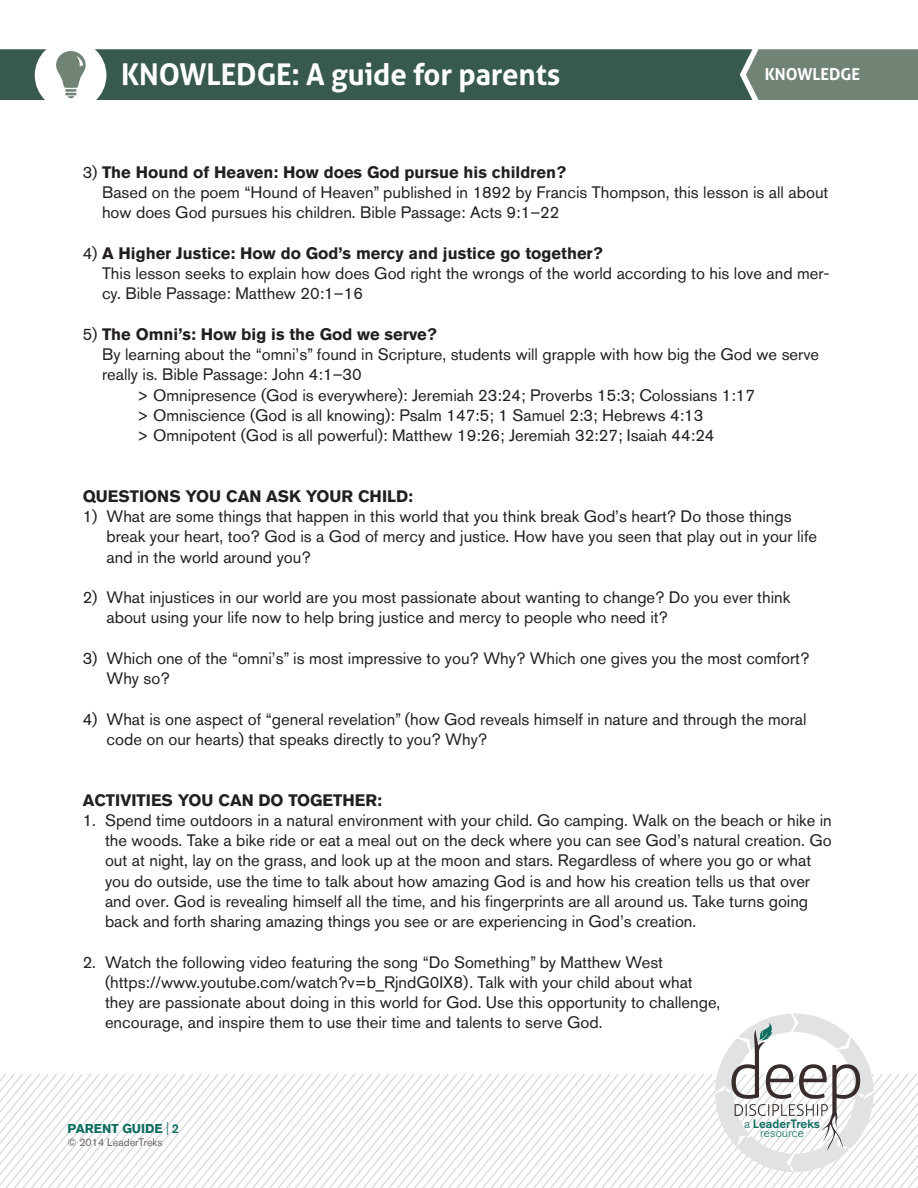
<style>
.page{position:relative;width:918px;height:1188px;background:#fff}
.page>*{position:absolute;margin:0;border:0;box-sizing:border-box;transform-origin:0 0}
.t1{font:700 30px "Aller";letter-spacing:-.005em;color:#fff}
.t2{font:16.5px/20.2px "Akzidenz Grotesk BQ";color:#231f20}
.t3{font:700 16.5px "Akzidenz Grotesk BQ";color:#231f20}
.t4{font:700 16.5px "Aller";color:#fff}
.t5{font:700 12.75px "Akzidenz Grotesk BQ";color:#0d6d61}
.t6{font:500 12px "Akzidenz Grotesk BQ";color:#0d6d61}
.t7{font:300 12px "Akzidenz Grotesk BQ";color:#0d6d61}
.t8{font:10.95px "Akzidenz Grotesk BQ";color:#6f6462}
.s1{font-weight:700}
.s2{font-weight:400}
.s3{font-weight:300}
.s4{font-weight:300;font-size:13.95px}
.s5{font-weight:500}
</style>
<div class="page">
<svg style="left:0;top:1014px;width:918px;height:174px"></svg>
<svg style="left:0;top:49px;width:918px;height:51px;background:#4e6b61"></svg>
<p class="t1" style="left:121px;top:56px;width:441px">KNOWLEDGE: A guide for parents</p>
<p class="t4" style="left:765px;top:64px;width:97px">KNOWLEDGE</p>
<p class="t2" style="left:102px;top:162px;width:728px;text-indent:-19px">3) <span class="s1">The Hound of Heaven: How does God pursue his children?<br></span>Based on the poem “Hound of Heaven” published in 1892 by Francis Thompson, this lesson is all about how does God pursues his children. Bible Passage: Acts 9:1–22</p>
<p class="t2" style="left:102px;top:243px;width:729px;text-indent:-19px">4) <span class="s1">A Higher Justice: How do God’s mercy and justice go together?<br></span>This lesson seeks to explain how does God right the wrongs of the world according to his love and mer&shy;cy. Bible Passage: Matthew 20:1–16</p>
<p class="t3" style="left:83px;top:325px;width:356px"><span class="s2">5)</span> The Omni’s: How big is the God we serve?</p>
<p class="t2" style="left:102px;top:344px;width:719px">By learning about the “omni’s” found in Scripture, students will grapple with how big the God we serve</p>
<p class="t2" style="left:102px;top:364px;width:261px">really is. Bible Passage: John 4:1–30</p>
<p class="t2" style="left:137px;top:385px;width:620px">&gt; Omnipresence (God is everywhere): Jeremiah 23:24; Proverbs 15:3; Colossians 1:17</p>
<p class="t2" style="left:137px;top:405px;width:568px">&gt; Omniscience (God is all knowing): Psalm 147:5; 1 Samuel 2:3; Hebrews 4:13</p>
<p class="t2" style="left:137px;top:425px;width:579px">&gt; Omnipotent (God is all powerful): Matthew 19:26; Jeremiah 32:27; Isaiah 44:24</p>
<p class="t3" style="left:83px;top:487px;width:332px">QUESTIONS YOU CAN ASK YOUR CHILD:</p>
<p class="t2" style="left:107px;top:506px;width:712px;text-indent:-24px">1) What are some things that happen in this world that you think break God’s heart? Do those things break your heart, too? God is a God of mercy and justice. How have you seen that play out in your life and in the world around you?</p>
<p class="t2" style="left:107px;top:587px;width:685px;text-indent:-24px">2) What injustices in our world are you most passionate about wanting to change? Do you ever think about using your life now to help bring justice and mercy to people who need it?</p>
<p class="t2" style="left:107px;top:648px;width:704px;text-indent:-24px">3) Which one of the “omni’s” is most impressive to you? Why? Which one gives you the most comfort?<br>Why so?</p>
<p class="t2" style="left:107px;top:709px;width:702px;text-indent:-24px">4) What is one aspect of “general revelation” (how God reveals himself in nature and through the moral code on our hearts) that speaks directly to you? Why?</p>
<p class="t3" style="left:83px;top:790px;width:301px">ACTIVITIES YOU CAN DO TOGETHER:</p>
<p class="t2" style="left:105px;top:810px;width:728px;text-indent:-22px">1. Spend time outdoors in a natural environment with your child. Go camping. Walk on the beach or hike in the woods. Take a bike ride or eat a meal out on the deck where you can see God’s natural creation. Go out at night, lay on the grass, and look up at the moon and stars. Regardless of where you go or what you do outside, use the time to talk about how amazing God is and how his creation tells us that over and over. God is revealing himself all the time, and his fingerprints are all around us. Take turns going back and forth sharing amazing things you see or are experiencing in God’s creation.</p>
<p class="t2" style="left:105px;top:952px;width:617px;text-indent:-22px">2. Watch the following video featuring the song “Do Something” by Matthew West (https://www.youtube.com/watch?v=b_RjndG0IX8). Talk with your child about what they are passionate about doing in this world for God. Use this opportunity to challenge, encourage, and inspire them to use their time and talents to serve God.</p>
<p class="t6" style="left:744px;top:1117px;width:78px"><span class="s3">a</span> LeaderTreks</p>
<p class="t5" style="left:68px;top:1122px;width:113px">PARENT GUIDE <span class="s4">|</span> <span class="s5">2</span></p>
<p class="t7" style="left:760px;top:1126px;width:45px">resource</p>
<p class="t8" style="left:68px;top:1136px;width:97px">© 2014 LeaderTreks</p>
</div>
